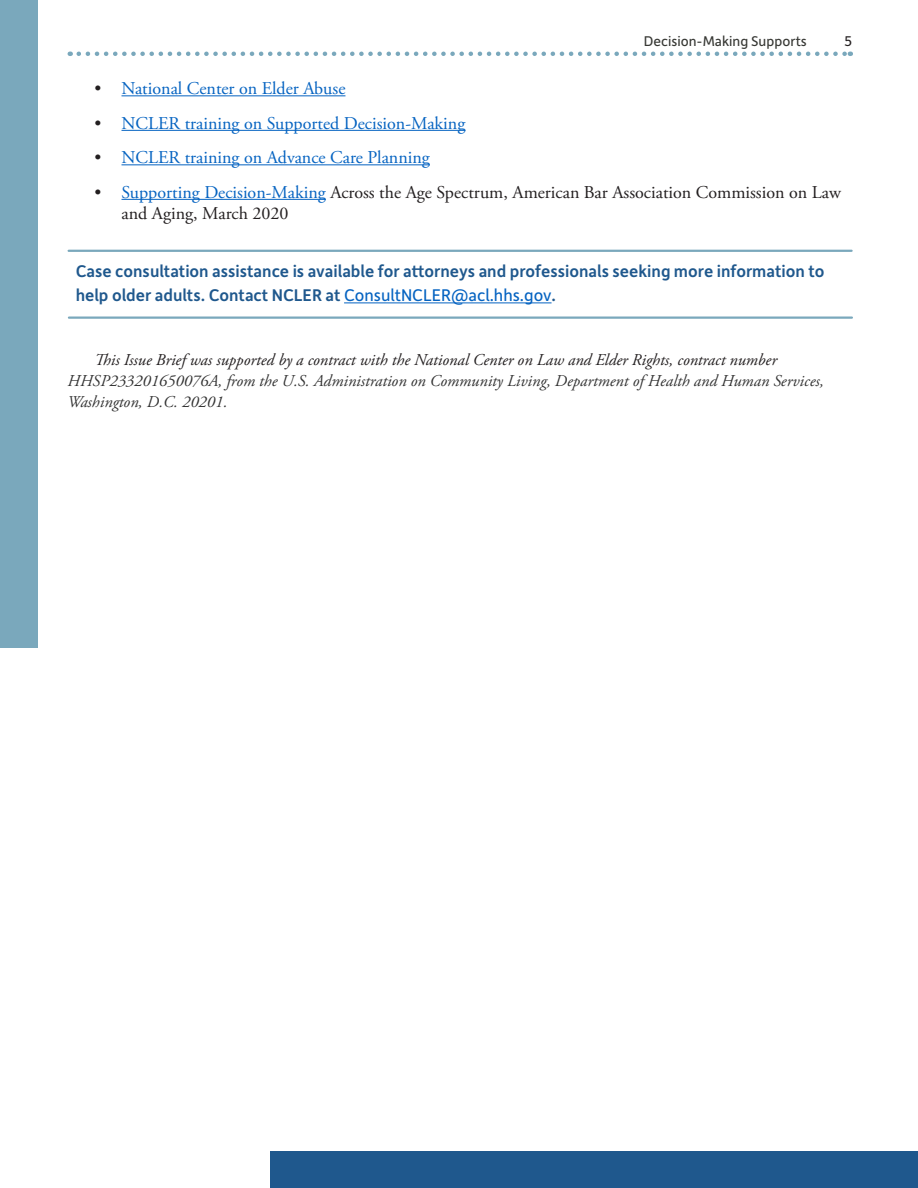
<style>
.page{position:relative;width:918px;height:1188px;background:#fff}
.page>*{position:absolute;margin:0;border:0;box-sizing:border-box;transform-origin:0 0}
.Body_Text{font:500 18px/24px "Depot New";color:#1f588d}
.t1{font:18px "Adobe Garamond Pro";color:#0563c1}
.t2{font:18px/21px "Adobe Garamond Pro";color:#231f20}
.Body_Text-2{font:italic 16.5px/21px "Adobe Garamond Pro";color:#333}
.t3{font:15px "Depot New";color:#373834}
.t4{font:15px "Depot New";color:#231f20}
.s1{color:#231f20}
.s2{color:#0563c1}
.s3{font-weight:400;color:#0563c1}
</style>
<div class="page">
<svg style="left:79px;top:52px;width:772px;height:4px"></svg>
<div style="left:0;top:0;width:38px;height:648px;background:#7aa8bc"></div>
<div style="left:270px;top:1151px;width:648px;height:37px;background:#1f588d"></div>
<hr style="left:122px;top:95px;width:223px;height:1px;background:#0563c1">
<hr style="left:122px;top:130px;width:343px;height:1px;background:#0563c1">
<hr style="left:122px;top:164px;width:308px;height:1px;background:#0563c1">
<hr style="left:122px;top:199px;width:204px;height:1px;background:#0563c1">
<hr style="left:344px;top:303px;width:208px;height:1px;background:#0563c1">
<hr style="left:69px;top:250px;width:783px;height:2px;background:#7aa8bc">
<hr style="left:69px;top:317px;width:783px;height:2px;background:#7aa8bc">
<p class="t3" style="left:644px;top:31px;width:165px">Decision-Making Supports</p>
<p class="t4" style="left:845px;top:31px;width:9px">5</p>
<p class="t1" style="left:94px;top:78px;width:252px"><span class="s1">•</span> National Center on Elder Abuse</p>
<p class="t1" style="left:94px;top:112px;width:372px"><span class="s1">•</span> NCLER training on Supported Decision-Making</p>
<p class="t1" style="left:94px;top:147px;width:337px"><span class="s1">•</span> NCLER training on Advance Care Planning</p>
<p class="t2" style="left:122px;top:182px;width:721px;text-indent:-27px">• <span class="s2">Supporting Decision-Making</span> Across the Age Spectrum, American Bar Association Commission on Law and Aging, March 2020</p>
<p class="Body_Text" style="left:76px;top:258px;width:750px">Case consultation assistance is available for attorneys and professionals seeking more information to help older adults. Contact NCLER at <span class="s3">ConsultNCLER@acl.hhs.gov</span>.</p>
<p class="Body_Text-2" style="left:68px;top:350px;width:758px;text-indent:27px"><span class="s1">This Issue Brief was supported by a contract with the National Center on Law and Elder Rights, contract number<br></span>HHSP233201650076A, from the U.S. Administration on Community Living, Department of Health and Human Services,<br>Washington, D.C. 20201.</p>
</div>
